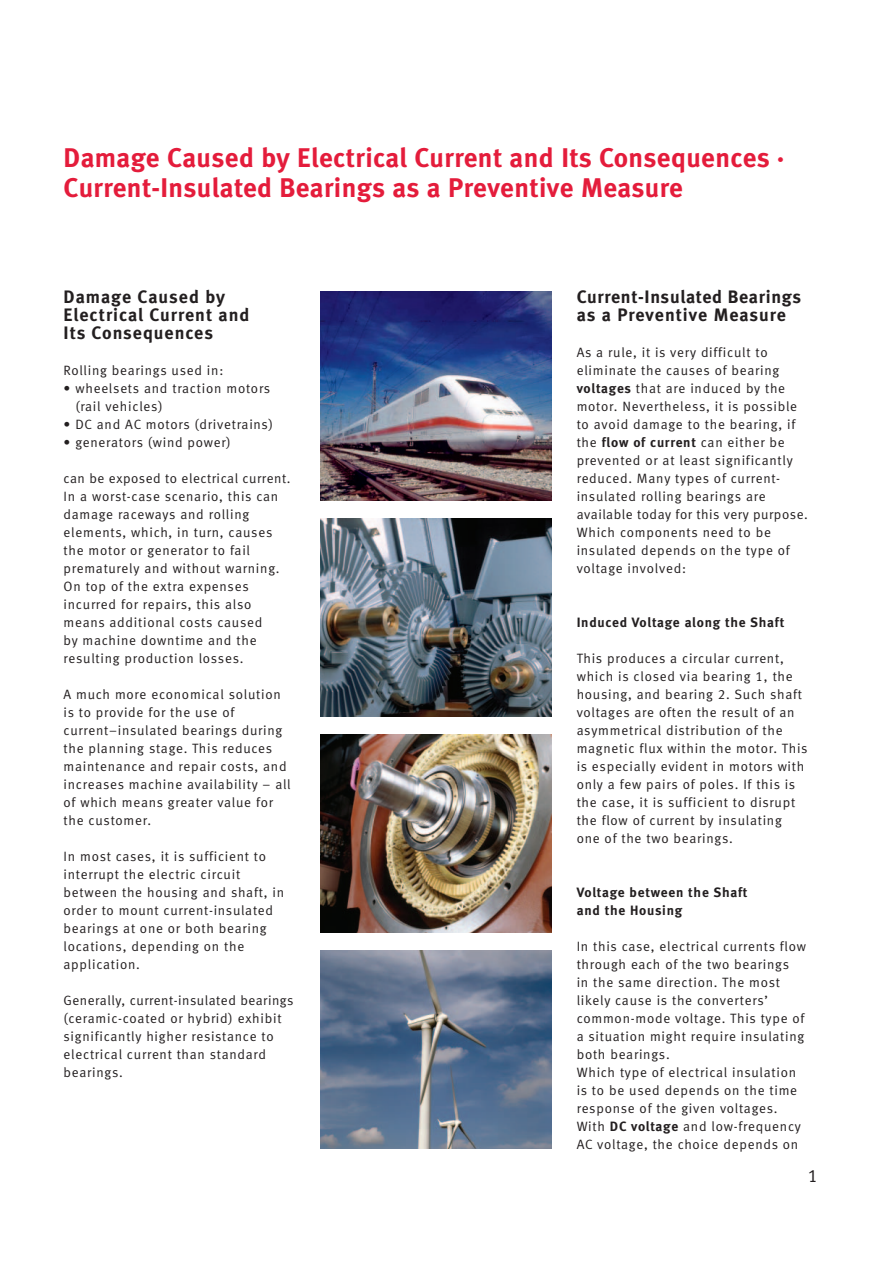
<style>
.page{position:relative;width:893px;height:1263px;background:#fff}
.page>*{position:absolute;margin:0;border:0;box-sizing:border-box;transform-origin:0 0}
.t1{font:27px/30px "Meta Bold LF";letter-spacing:.015em;color:#e41c3b}
.t2{font:18px/18px "Meta Bold LF";letter-spacing:.055em;color:#231f20}
.t3{font:18px "Meta Normal LF";color:#231f20}
.t4{font:13.5px/18px "Meta Normal LF";letter-spacing:.055em;color:#231f20}
.t5{font:13.5px/18px "Meta Bold LF";letter-spacing:.055em;color:#231f20}
.s1{font-family:"Meta Bold LF"}
</style>
<div class="page">
<img style="left:320px;top:292px;width:231px;height:209px">
<img style="left:320px;top:519px;width:231px;height:198px">
<img style="left:320px;top:735px;width:231px;height:198px">
<img style="left:320px;top:951px;width:231px;height:198px">
<h1 class="t1" style="left:64px;top:145px;width:722px">Damage Caused by Electrical Current and Its Consequences ·<br>Current-Insulated Bearings as a Preventive Measure</h1>
<h2 class="t2" style="left:64px;top:289px;width:187px">Damage Caused by<br>Electrical Current and<br>Its Consequences</h2>
<p class="t4" style="left:64px;top:362px;width:161px">Rolling bearings used in:</p>
<p class="t4" style="left:75px;top:380px;width:196px;text-indent:-12px">• wheelsets and traction motors (rail vehicles)</p>
<p class="t4" style="left:64px;top:416px;width:211px">• DC and AC motors (drivetrains)</p>
<p class="t4" style="left:64px;top:434px;width:169px">• generators (wind power)</p>
<p class="t4" style="left:64px;top:470px;width:228px">can be exposed to electrical current.<br>In a worst-case scenario, this can damage raceways and rolling elements, which, in turn, causes the motor or generator to fail prematurely and without warning.<br>On top of the extra expenses incurred for repairs, this also means additional costs caused<br>by machine downtime and the resulting production losses.</p>
<p class="t4" style="left:64px;top:686px;width:229px">A much more economical solution is to provide for the use of current–insulated bearings during the planning stage. This reduces maintenance and repair costs, and increases machine availability – all of which means greater value for the customer.</p>
<p class="t4" style="left:64px;top:848px;width:222px">In most cases, it is sufficient to interrupt the electric circuit between the housing and shaft, in order to mount current-insulated bearings at one or both bearing locations, depending on the application.</p>
<p class="t4" style="left:64px;top:992px;width:232px">Generally, current-insulated bearings (ceramic-coated or hybrid) exhibit significantly higher resistance to electrical current than standard bearings.</p>
<h2 class="t2" style="left:577px;top:289px;width:226px">Current-Insulated Bearings as a Preventive Measure</h2>
<p class="t4" style="left:577px;top:344px;width:233px">As a rule, it is very difficult to eliminate the causes of bearing <span class="s1">voltages</span> that are induced by the motor. Nevertheless, it is possible to avoid damage to the bearing, if the <span class="s1">flow of current</span> can either be prevented or at least significantly reduced. Many types of current&shy;insulated rolling bearings are available today for this very purpose.<br>Which components need to be insulated depends on the type of voltage involved:</p>
<p class="t5" style="left:577px;top:614px;width:209px">Induced Voltage along the Shaft</p>
<p class="t4" style="left:577px;top:650px;width:232px">This produces a circular current, which is closed via bearing 1, the housing, and bearing 2. Such shaft voltages are often the result of an asymmetrical distribution of the magnetic flux within the motor. This is especially evident in motors with only a few pairs of poles. If this is the case, it is sufficient to disrupt the flow of current by insulating one of the two bearings.</p>
<p class="t5" style="left:577px;top:884px;width:172px">Voltage between the Shaft and the Housing</p>
<p class="t4" style="left:577px;top:938px;width:231px">In this case, electrical currents flow through each of the two bearings<br>in the same direction. The most likely cause is the converters’ common-mode voltage. This type of a situation might require insulating both bearings.<br>Which type of electrical insulation is to be used depends on the time response of the given voltages.<br>With <span class="s1">DC voltage</span> and low-frequency<br>AC voltage, the choice depends on</p>
<h2 class="t3" style="left:808px;top:1169px;width:12px">1</h2>
</div>
